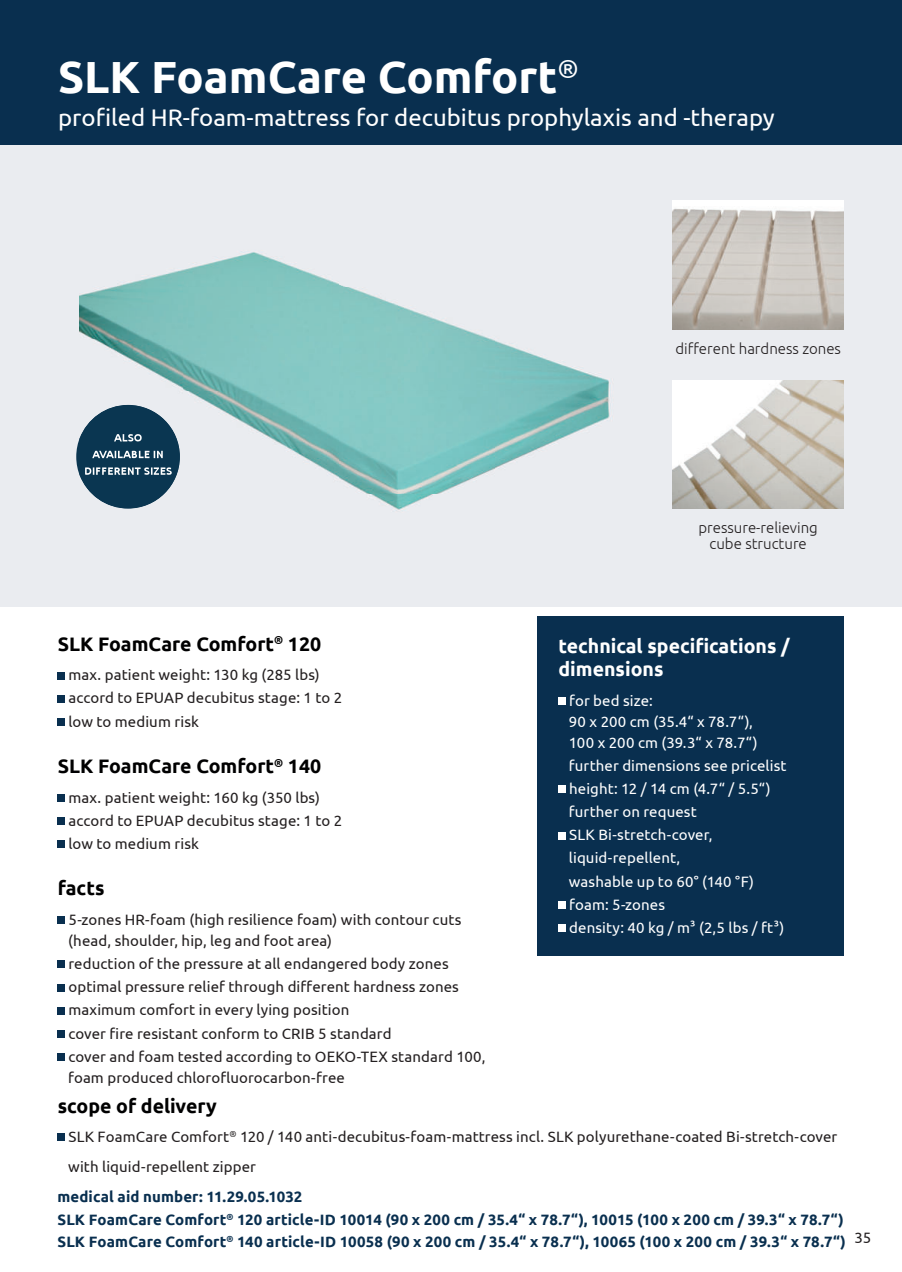
<style>
.page{position:relative;width:902px;height:1272px;background:#fff}
.page>*{position:absolute;margin:0;border:0;box-sizing:border-box;transform-origin:0 0}
.t1{font:700 45px "Ubuntu";color:#fff}
.t2{font:24px "Ubuntu";color:#fff}
.t3{font:700 19.5px "Ubuntu";color:#000001}
.t4{font:700 19.5px/23.4px "Ubuntu";color:#fff}
.t5{font:15px/23.1px "Ubuntu";letter-spacing:.005em;color:#231f20}
.t6{font:15px/23.1px "Ubuntu";letter-spacing:.005em;color:#fff}
.t7{font:700 15px/22.5px "Ubuntu";letter-spacing:.01em;color:#092f4f}
.t8{font:300 15px/16.5px "Ubuntu";color:#231f20;text-align:center}
</style>
<div class="page">
<div style="left:0;top:142px;width:901px;height:464px;background:#eaecf0"></div>
<div style="left:0;top:0;width:18px;height:145px;background:#092f4f"></div>
<div style="left:4px;top:0;width:897px;height:144px;background:#092f4f"></div>
<div style="left:58px;top:672px;width:7px;height:7px;background:#092f4f"></div>
<div style="left:58px;top:695px;width:7px;height:7px;background:#092f4f"></div>
<div style="left:58px;top:718px;width:7px;height:7px;background:#092f4f"></div>
<div style="left:58px;top:794px;width:7px;height:7px;background:#092f4f"></div>
<div style="left:58px;top:817px;width:7px;height:7px;background:#092f4f"></div>
<div style="left:58px;top:840px;width:7px;height:7px;background:#092f4f"></div>
<div style="left:58px;top:916px;width:7px;height:7px;background:#092f4f"></div>
<div style="left:58px;top:960px;width:7px;height:8px;background:#092f4f"></div>
<div style="left:58px;top:983px;width:7px;height:8px;background:#092f4f"></div>
<div style="left:58px;top:1007px;width:7px;height:7px;background:#092f4f"></div>
<div style="left:58px;top:1030px;width:7px;height:7px;background:#092f4f"></div>
<div style="left:58px;top:1053px;width:7px;height:7px;background:#092f4f"></div>
<div style="left:537px;top:616px;width:306px;height:339px;background:#092f4f"></div>
<div style="left:558px;top:697px;width:7px;height:7px;background:#fff"></div>
<div style="left:558px;top:785px;width:7px;height:8px;background:#fff"></div>
<div style="left:558px;top:832px;width:7px;height:7px;background:#fff"></div>
<div style="left:558px;top:901px;width:7px;height:7px;background:#fff"></div>
<div style="left:558px;top:924px;width:7px;height:7px;background:#fff"></div>
<div style="left:58px;top:1133px;width:7px;height:7px;background:#092f4f"></div>
<img style="left:672px;top:200px;width:171px;height:130px">
<img style="left:672px;top:380px;width:171px;height:128px">
<img style="left:80px;top:252px;width:530px;height:258px">
<img style="left:80px;top:405px;width:100px;height:103px">
<img style="left:114px;top:434px;width:28px;height:7px">
<img style="left:92px;top:451px;width:71px;height:7px">
<img style="left:170px;top:467px;width:2px;height:8px">
<img style="left:85px;top:467px;width:85px;height:8px">
<h1 class="t1" style="left:58px;top:58px;width:522px">SLK FoamCare Comfort<sup>®</sup></h1>
<h2 class="t2" style="left:58px;top:103px;width:718px">profiled HR-foam-mattress for decubitus prophylaxis and -therapy</h2>
<p class="t8" style="left:675px;top:340px;width:167px">different hardness zones</p>
<p class="t8" style="left:698px;top:520px;width:121px">pressure-relieving cube structure</p>
<h3 class="t3" style="left:58px;top:635px;width:265px">SLK FoamCare Comfort<sup>®</sup> 120</h3>
<p class="t5" style="left:68px;top:663px;width:275px">max. patient weight: 130 kg (285 lbs) accord to EPUAP decubitus stage: 1 to 2 low to medium risk</p>
<h3 class="t3" style="left:58px;top:757px;width:265px">SLK FoamCare Comfort<sup>®</sup> 140</h3>
<p class="t5" style="left:68px;top:785px;width:275px">max. patient weight: 160 kg (350 lbs) accord to EPUAP decubitus stage: 1 to 2 low to medium risk</p>
<h3 class="t3" style="left:58px;top:880px;width:48px">facts</h3>
<p class="t5" style="left:68px;top:908px;width:395px;line-height:21px">5-zones HR-foam (high resilience foam) with contour cuts (head, shoulder, hip, leg and foot area)</p>
<p class="t5" style="left:68px;top:951px;width:418px">reduction of the pressure at all endangered body zones optimal pressure relief through different hardness zones maximum comfort in every lying position<br>cover fire resistant conform to CRIB 5 standard<br>cover and foam tested according to OEKO-TEX standard 100,</p>
<p class="t5" style="left:68px;top:1065px;width:278px">foam produced chlorofluorocarbon-free</p>
<h3 class="t4" style="left:558px;top:633px;width:233px">technical specifications / dimensions</h3>
<p class="t6" style="left:569px;top:689px;width:190px;line-height:21px">for bed size:<br>90 x 200 cm (35.4“ x 78.7“),<br>100 x 200 cm (39.3“ x 78.7“)</p>
<p class="t6" style="left:569px;top:753px;width:219px">further dimensions see pricelist height: 12 / 14 cm (4.7“ / 5.5“) further on request<br>SLK Bi-stretch-cover, liquid-repellent,<br>washable up to 60° (140 °F) foam: 5-zones<br>density: 40 kg / m3 (2,5 lbs / ft3)</p>
<h3 class="t3" style="left:58px;top:1097px;width:161px">scope of delivery</h3>
<p class="t5" style="left:68px;top:1121px;width:770px;line-height:29.5px">SLK FoamCare Comfort<sup>®</sup> 120 / 140 anti-decubitus-foam-mattress incl. SLK polyurethane-coated Bi-stretch-cover with liquid-repellent zipper</p>
<p class="t7" style="left:57px;top:1185px;width:790px">medical aid number: 11.29.05.1032<br>SLK FoamCare Comfort<sup>®</sup> 120 article-ID 10014 (90 x 200 cm / 35.4“ x 78.7“), 10015 (100 x 200 cm / 39.3“ x 78.7“)<br>SLK FoamCare Comfort<sup>®</sup> 140 article-ID 10058 (90 x 200 cm / 35.4“ x 78.7“), 10065 (100 x 200 cm / 39.3“ x 78.7“)</p>
<p class="t5" style="left:854px;top:1225px;width:18px">35</p>
</div>
